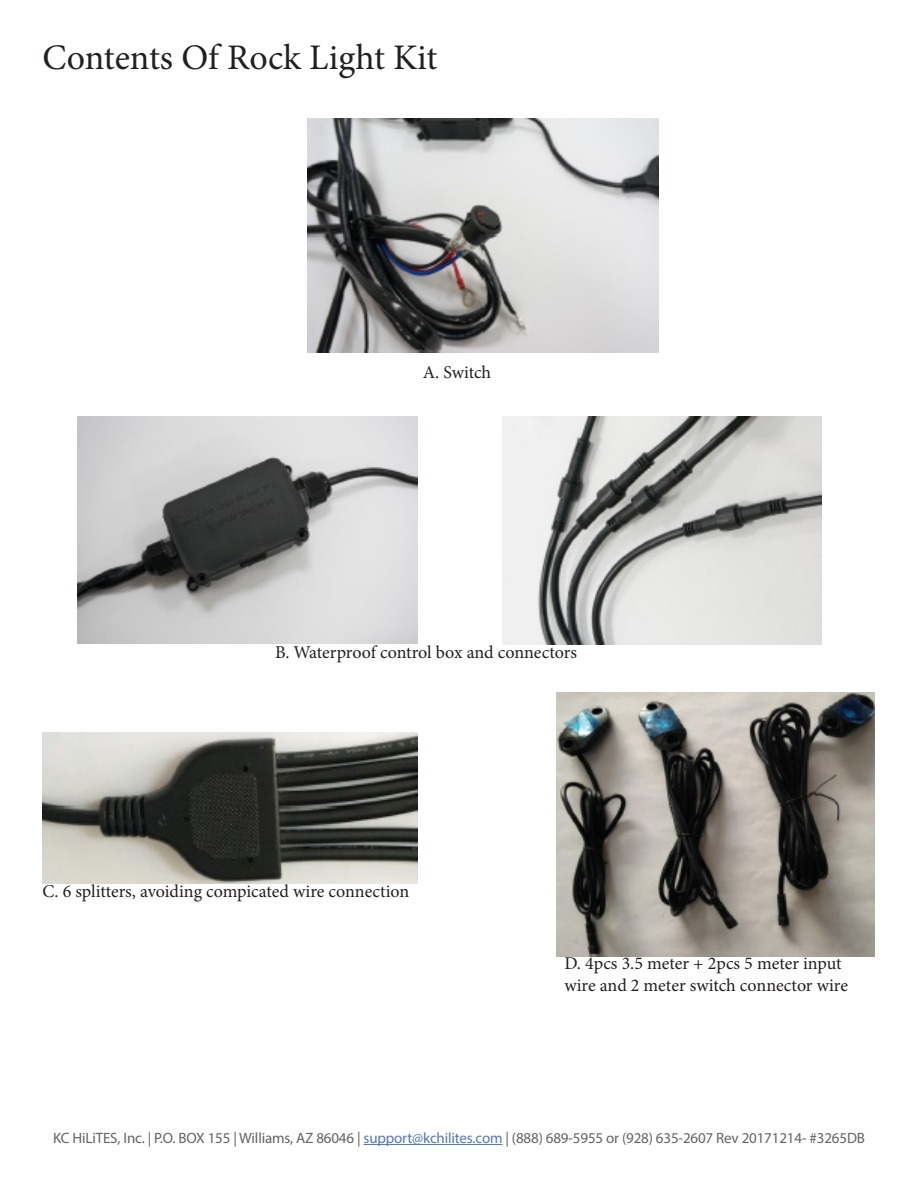
<style>
.page{position:relative;width:918px;height:1188px;background:#fff}
.page>*{position:absolute;margin:0;border:0;box-sizing:border-box;transform-origin:0 0}
.t1{font:36px "Minion Pro";color:#231f20}
.t2{font:18px/21.6px "Minion Pro";letter-spacing:-.005em;color:#231f20}
.t3{font:15px "Myriad Pro";letter-spacing:-.01em;color:#636366}
.s1{color:#5678b0}
</style>
<div class="page">
<img style="left:307px;top:119px;width:351px;height:234px">
<img style="left:77px;top:416px;width:341px;height:227px">
<img style="left:502px;top:416px;width:320px;height:229px">
<img style="left:43px;top:732px;width:375px;height:152px">
<img style="left:557px;top:692px;width:318px;height:264px">
<hr style="left:364px;top:1144px;width:139px;height:1px;background:#5678b0">
<p class="t1" style="left:43px;top:33px;width:396px">Contents Of Rock Light Kit</p>
<p class="t2" style="left:423px;top:361px;width:70px">A. Switch</p>
<p class="t2" style="left:275px;top:641px;width:303px">B. Waterproof control box and connectors</p>
<p class="t2" style="left:43px;top:880px;width:368px">C. 6 splitters, avoiding compicated wire connection</p>
<p class="t2" style="left:564px;top:953px;width:285px">D. 4pcs 3.5 meter + 2pcs 5 meter input wire and 2 meter switch connector wire</p>
<p class="t3" style="left:53px;top:1129px;width:813px">KC HiLiTES, Inc. | P.O. BOX 155 | Williams, AZ 86046 | <span class="s1">support@kchilites.com</span> | (888) 689-5955 or (928) 635-2607 Rev 20171214- #3265DB</p>
</div>
